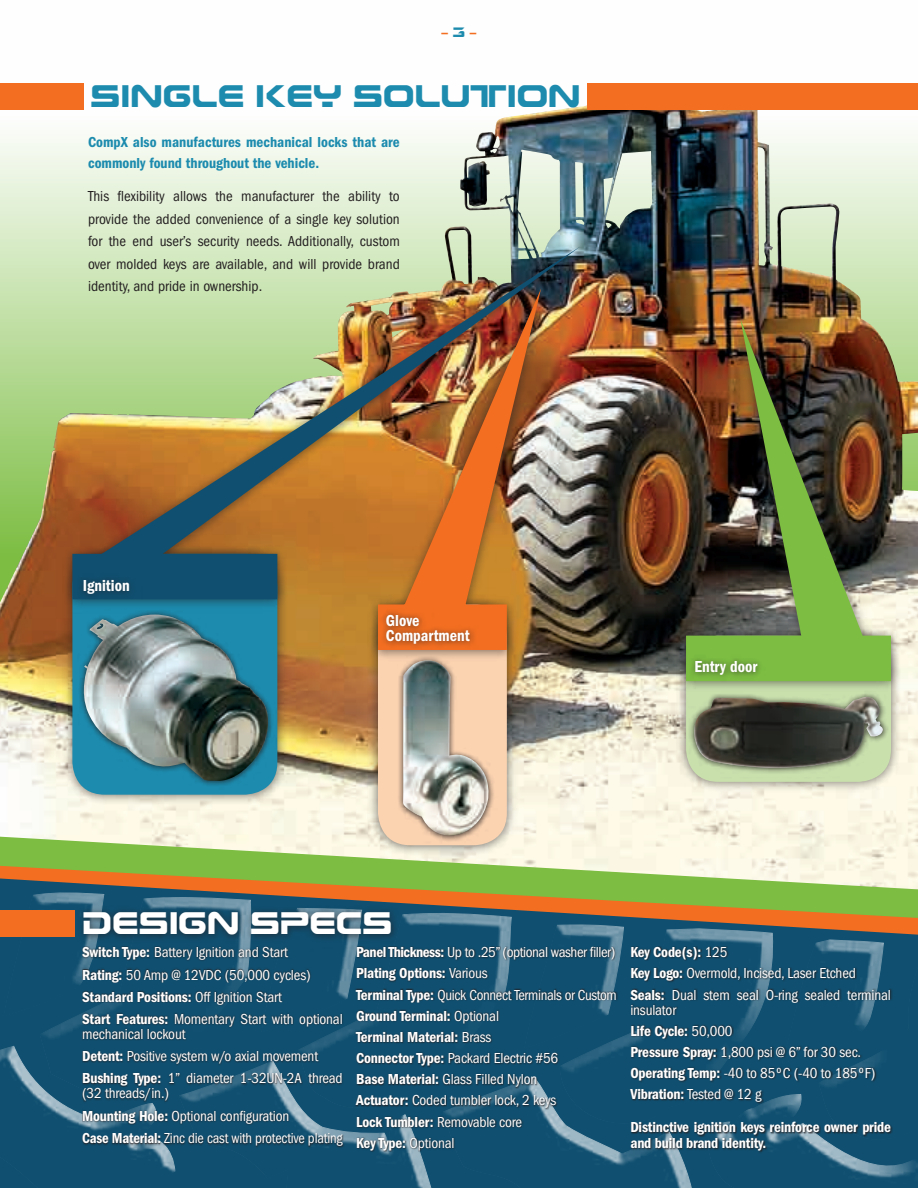
<style>
.page{position:relative;width:918px;height:1188px;background:#fff}
.page>*{position:absolute;margin:0;border:0;box-sizing:border-box;transform-origin:0 0}
.ad_body_-_small_-_he{font:30.9px "Earth Normal";color:#1c8bae}
.ad_body_-_small_-_he-2{font:30.9px "Earth Normal";color:#fff}
.ad_body_-_small_-_he-3{font:600 condensed 16.5px/15px "Franklin Gothic";color:#fff}
.ad_body_-_small_-_he-4{font:condensed 15px/15px "Franklin Gothic";letter-spacing:-.01em;color:#fff}
.ad_body_-_small_-_he-5{font:600 condensed 15px/15.8px "Franklin Gothic";letter-spacing:-.01em;color:#fff}
.ad_body_-_small_-_he-6{font:condensed 15px/22.5px "Franklin Gothic";color:#231f20;text-align:justify}
.ad_body_-_small_-_he-7{font:600 condensed 15px/21px "Franklin Gothic";color:#1c8bae}
.ad_body_-_small_-_he-8{font:condensed 15px "Franklin Gothic";letter-spacing:-.01em;color:#fff;scale:.96 1}
.ad_body_-_small_-_he-9{font:condensed 15px "Franklin Gothic";letter-spacing:-.03em;color:#fff}
.ad_body_-_small_-_he-10{font:600 13.5px "Franklin Gothic";color:#f36e21}
.s1{font-family:"Earth Normal";font-weight:400;color:#1c8bae}
.s2{font-weight:600}
.s3{font-weight:400}
</style>
<div class="page">
<img style="left:0;top:105px;width:918px;height:714px">
<svg style="left:0;top:819px;width:918px;height:369px"></svg>
<div style="left:0;top:83px;width:84px;height:27px;background:#f36e21"></div>
<div style="left:587px;top:83px;width:331px;height:27px;background:#f36e21"></div>
<svg style="left:82px;top:947px;width:832px;height:224px;fill:#104f70"></svg>
<div style="left:76px;top:905px;width:387px;height:61px;background:#231f20;opacity:.7"></div>
<div style="left:0;top:910px;width:74px;height:27px;background:#f36e21"></div>
<div style="left:676px;top:625px;width:231px;height:174px;background:#231f20;opacity:.6"></div>
<div style="left:62px;top:543px;width:232px;height:268px;background:#231f20;opacity:.6"></div>
<div style="left:72px;top:554px;width:205px;height:241px;background:#1c8bae;border-radius:32px"></div>
<div style="left:368px;top:594px;width:155px;height:268px;background:#231f20;opacity:.6"></div>
<div style="left:378px;top:604px;width:129px;height:241px;background:#fbd3b1;border-radius:32px"></div>
<div style="left:676px;top:309px;width:231px;height:389px;background:#231f20;opacity:.6"></div>
<img style="left:686px;top:319px;width:205px;height:362px">
<div style="left:62px;top:236px;width:536px;height:380px;background:#231f20;opacity:.6"></div>
<img style="left:72px;top:246px;width:508px;height:353px">
<div style="left:368px;top:278px;width:190px;height:389px;background:#231f20;opacity:.6"></div>
<img style="left:378px;top:288px;width:163px;height:362px">
<div style="left:688px;top:691px;width:207px;height:97px;background:#231f20;opacity:.9"></div>
<img style="left:694px;top:706px;width:189px;height:62px">
<div style="left:397px;top:654px;width:103px;height:193px;background:#231f20;opacity:.9"></div>
<img style="left:403px;top:662px;width:86px;height:174px">
<div style="left:78px;top:608px;width:201px;height:184px;background:#231f20;opacity:.9"></div>
<img style="left:82px;top:615px;width:186px;height:167px">
<div style="left:77px;top:572px;width:127px;height:52px;background:#231f20;opacity:.7"></div>
<div style="left:379px;top:608px;width:137px;height:54px;background:#231f20;opacity:.7"></div>
<div style="left:688px;top:654px;width:212px;height:52px;background:#231f20;opacity:.7"></div>
<p class="ad_body_-_small_-_he-10" style="left:442px;top:25px;width:36px">– <span class="s1">3</span> –</p>
<p class="ad_body_-_small_-_he" style="left:91px;top:74px;width:492px">SINGLE KEY SOLUTION</p>
<p class="ad_body_-_small_-_he-7" style="left:88px;top:131px;width:313px">CompX also manufactures mechanical locks that are commonly found throughout the vehicle.</p>
<p class="ad_body_-_small_-_he-6" style="left:88px;top:185px;width:313px">This flexibility allows the manufacturer the ability to provide the added convenience of a single key solution for the end user’s security needs. Additionally, custom over molded keys are available, and will provide brand identity, and pride in ownership.</p>
<p class="ad_body_-_small_-_he-3" style="left:83px;top:578px;width:48px">Ignition</p>
<p class="ad_body_-_small_-_he-3" style="left:386px;top:613px;width:85px">Glove<br>Compartment</p>
<p class="ad_body_-_small_-_he-3" style="left:694px;top:660px;width:64px">Entry door</p>
<p class="ad_body_-_small_-_he-2" style="left:82px;top:901px;width:312px">DESIGN SPECS</p>
<p class="ad_body_-_small_-_he-4" style="left:82px;top:945px;width:207px"><span class="s2">Switch Type:</span> Battery Ignition and Start</p>
<p class="ad_body_-_small_-_he-4" style="left:82px;top:967px;width:230px"><span class="s2">Rating:</span> 50 Amp @ 12VDC (50,000 cycles)</p>
<p class="ad_body_-_small_-_he-5" style="left:82px;top:989px;width:201px">Standard Positions: <span class="s3">Off Ignition Start</span></p>
<p class="ad_body_-_small_-_he-4" style="left:82px;top:1012px;width:262px"><span class="s2">Start Features:</span> Momentary Start with optional mechanical lockout</p>
<p class="ad_body_-_small_-_he-4" style="left:82px;top:1049px;width:238px"><span class="s2">Detent:</span> Positive system w/o axial movement</p>
<p class="ad_body_-_small_-_he-4" style="left:82px;top:1071px;width:262px"><span class="s2">Bushing Type:</span> 1” diameter 1-32UN-2A thread (32 threads/in.)</p>
<p class="ad_body_-_small_-_he-4" style="left:82px;top:1108px;width:209px"><span class="s2">Mounting Hole:</span> Optional configuration</p>
<p class="ad_body_-_small_-_he-8" style="left:82px;top:1130px;width:273px"><span class="s2">Case Material:</span> Zinc die cast with protective plating</p>
<p class="ad_body_-_small_-_he-9" style="left:356px;top:944px;width:261px"><span class="s2">Panel Thickness:</span> Up to .25” (optional washer filler)</p>
<p class="ad_body_-_small_-_he-5" style="left:356px;top:966px;width:133px">Plating Options: <span class="s3">Various</span></p>
<p class="ad_body_-_small_-_he-4" style="left:356px;top:987px;width:262px"><span class="s2">Terminal Type:</span> Quick Connect Terminals or Custom</p>
<p class="ad_body_-_small_-_he-5" style="left:356px;top:1008px;width:144px">Ground Terminal: <span class="s3">Optional</span></p>
<p class="ad_body_-_small_-_he-5" style="left:356px;top:1029px;width:137px">Terminal Material: <span class="s3">Brass</span></p>
<p class="ad_body_-_small_-_he-4" style="left:356px;top:1051px;width:203px"><span class="s2">Connector Type:</span> Packard Electric #56</p>
<p class="ad_body_-_small_-_he-4" style="left:356px;top:1072px;width:183px"><span class="s2">Base Material:</span> Glass Filled Nylon</p>
<p class="ad_body_-_small_-_he-4" style="left:356px;top:1093px;width:202px"><span class="s2">Actuator:</span> Coded tumbler lock, 2 keys</p>
<p class="ad_body_-_small_-_he-4" style="left:356px;top:1114px;width:168px"><span class="s2">Lock Tumbler:</span> Removable core</p>
<p class="ad_body_-_small_-_he-5" style="left:356px;top:1135px;width:100px">Key Type: <span class="s3">Optional</span></p>
<p class="ad_body_-_small_-_he-5" style="left:630px;top:945px;width:99px">Key Code(s): <span class="s3">125</span></p>
<p class="ad_body_-_small_-_he-4" style="left:630px;top:966px;width:227px"><span class="s2">Key Logo:</span> Overmold, Incised, Laser Etched</p>
<p class="ad_body_-_small_-_he-4" style="left:630px;top:987px;width:262px"><span class="s2">Seals:</span> Dual stem seal O-ring sealed terminal insulator</p>
<p class="ad_body_-_small_-_he-5" style="left:630px;top:1023px;width:104px">Life Cycle: <span class="s3">50,000</span></p>
<p class="ad_body_-_small_-_he-4" style="left:630px;top:1045px;width:232px"><span class="s2">Pressure Spray:</span> 1,800 psi @ 6” for 30 sec.</p>
<p class="ad_body_-_small_-_he-4" style="left:630px;top:1066px;width:247px"><span class="s2">Operating Temp:</span> -40 to 85ºC (-40 to 185ºF)</p>
<p class="ad_body_-_small_-_he-5" style="left:630px;top:1086px;width:133px">Vibration: <span class="s3">Tested @ 12 g</span></p>
<p class="ad_body_-_small_-_he-5" style="left:630px;top:1120px;width:262px">Distinctive ignition keys reinforce owner pride and build brand identity.</p>
</div>
